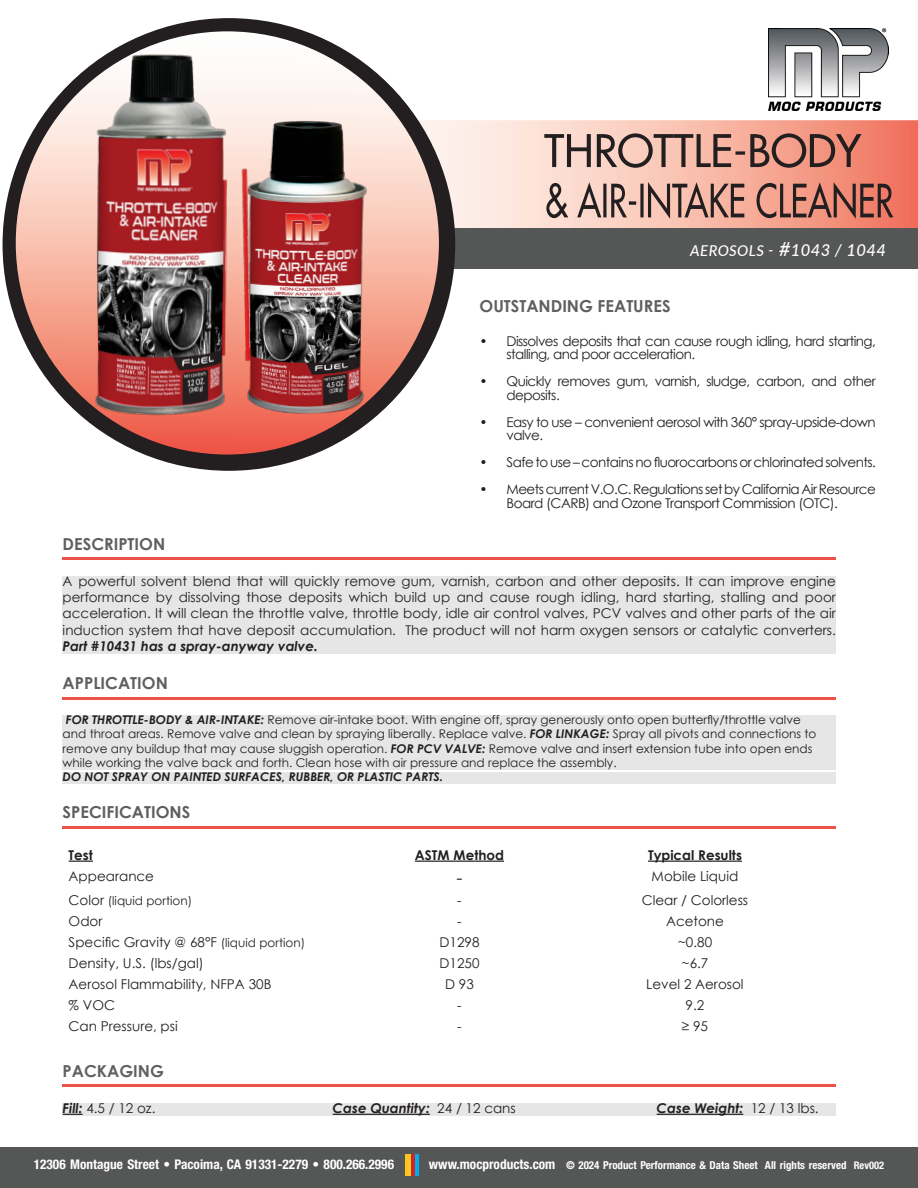
<style>
.page{position:relative;width:918px;height:1188px;background:#fff}
.page>*{position:absolute;margin:0;border:0;box-sizing:border-box;transform-origin:0 0}
.t1{font:18px "Century Gothic";color:#231f20}
.t2{font:700 16.5px "Century Gothic";color:#5f5f62}
.t3{font:700 16.5px "Century Gothic";color:#5f6162}
.t4{font:italic 500 15px "Lato";letter-spacing:.025em;color:#fff}
.t5{font:13.5px/13.5px "Century Gothic";letter-spacing:-.04em;color:#231f20}
.t6{font:13.5px "Century Gothic";color:#231f20}
.t7{font:italic 700 13.5px "Century Gothic";color:#231f20}
.t8{font:700 13.5px "Century Gothic";color:#231f20}
.t9{font:700 condensed 13.35px "Helvetica Neue LT Std";color:#fff}
.t10{font:12px/14.4px "Century Gothic";color:#231f20}
.t11{font:italic 700 12px "Century Gothic";color:#231f20}
.t12{font:700 condensed 10.95px "Helvetica Neue LT Std";color:#fff}
.s1{font-size:19.5px}
.s2{font-size:16.5px}
.s3{font-weight:700;font-style:italic}
.s4{font-size:13.5px}
.s5{font-size:12px}
.s6{font-weight:400;font-style:normal}
.s7{font-size:13.65px}
.s8{font-size:10.5px}
</style>
<div class="page">
<svg style="left:418px;top:120px;width:500px;height:108px;background:#f8c0b3"></svg>
<div style="left:0;top:1148px;width:918px;height:40px;background:#555656"></div>
<div style="left:405px;top:1154px;width:5px;height:22px;background:#fec422"></div>
<hr style="left:411px;top:1154px;width:3px;height:22px;background:#d1232a">
<hr style="left:415px;top:1154px;width:4px;height:22px;background:#00aeef">
<div style="left:97px;top:228px;width:821px;height:41px;background:#555656"></div>
<div style="left:3px;top:18px;width:452px;height:453px;background:#231f20;border-radius:50%"></div>
<svg style="left:16px;top:31px;width:423px;height:424px;background:#f6b9aa"></svg>
<hr style="left:63px;top:558px;width:773px;height:2px;background:#ed5246">
<div style="left:63px;top:576px;width:773px;height:78px;background:#e6e6e7"></div>
<hr style="left:63px;top:697px;width:773px;height:2px;background:#ed5246">
<div style="left:63px;top:715px;width:773px;height:54px;background:#e6e6e7"></div>
<div style="left:63px;top:772px;width:773px;height:12px;background:#e6e6e7"></div>
<hr style="left:63px;top:826px;width:773px;height:2px;background:#ed5246">
<hr style="left:63px;top:1084px;width:773px;height:3px;background:#ed5246">
<div style="left:63px;top:1103px;width:773px;height:13px;background:#e6e6e7"></div>
<svg style="left:63px;top:1114px;width:20px;height:1px"></svg>
<hr style="left:333px;top:1114px;width:97px;height:1px;background:#231f20">
<hr style="left:657px;top:1114px;width:86px;height:1px;background:#231f20">
<svg style="left:69px;top:861px;width:24px;height:1px"></svg>
<hr style="left:415px;top:861px;width:89px;height:1px;background:#231f20">
<hr style="left:648px;top:861px;width:94px;height:1px;background:#231f20">
<img style="left:79px;top:49px;width:313px;height:385px">
<svg style="left:546px;top:182px;width:347px;height:37px;background:#b9887c"></svg>
<svg style="left:544px;top:133px;width:317px;height:35px;background:#b6897e"></svg>
<img style="left:768px;top:29px;width:121px;height:81px">
<p class="t4" style="left:690px;top:240px;width:197px">AEROSOLS - <span class="s1">#</span><span class="s2">1043 / 1044</span></p>
<p class="t2" style="left:480px;top:294px;width:193px">OUTSTANDING FEATURES</p>
<p class="t5" style="left:507px;top:334px;width:371px;text-indent:-27px">• Dissolves deposits that can cause rough idling, hard starting, stalling, and poor acceleration.</p>
<p class="t5" style="left:507px;top:375px;width:371px;text-indent:-27px">• Quickly removes gum, varnish, sludge, carbon, and other deposits.</p>
<p class="t5" style="left:507px;top:415px;width:371px;text-indent:-27px">• Easy to use – convenient aerosol with 360° spray-upside-down valve.</p>
<p class="t5" style="left:480px;top:456px;width:398px">• Safe to use – contains no fluorocarbons or chlorinated solvents.</p>
<p class="t5" style="left:507px;top:483px;width:371px;text-indent:-27px">• Meets current V.O.C. Regulations set by California Air Resource<br>Board (CARB) and Ozone Transport Commission (OTC).</p>
<p class="t2" style="left:63px;top:531px;width:104px">DESCRIPTION</p>
<p class="t5" style="left:63px;top:573px;width:775px;line-height:16.2px;text-align:justify">A powerful solvent blend that will quickly remove gum, varnish, carbon and other deposits. It can improve engine performance by dissolving those deposits which build up and cause rough idling, hard starting, stalling and poor acceleration. It will clean the throttle valve, throttle body, idle air control valves, PCV valves and other parts of the air induction system that have deposit accumulation. The product will not harm oxygen sensors or catalytic converters.<br><span class="s3">Part #10431 has a spray-anyway valve.</span></p>
<p class="t2" style="left:63px;top:671px;width:107px">APPLICATION</p>
<p class="t10" style="left:63px;top:712px;width:755px"><span class="s3">FOR THROTTLE-BODY &amp; AIR-INTAKE:</span> Remove air-intake boot. With engine off, spray generously onto open butterfly/throttle valve and throat areas. Remove valve and clean by spraying liberally. Replace valve. <span class="s3">FOR LINKAGE:</span> Spray all pivots and connections to remove any buildup that may cause sluggish operation. <span class="s3">FOR PCV VALVE:</span> Remove valve and insert extension tube into open ends while working the valve back and forth. Clean hose with air pressure and replace the assembly.</p>
<p class="t11" style="left:63px;top:768px;width:382px">DO NOT SPRAY ON PAINTED SURFACES, RUBBER, OR PLASTIC PARTS.</p>
<p class="t2" style="left:63px;top:800px;width:129px">SPECIFICATIONS</p>
<p class="t8" style="left:69px;top:845px;width:26px">Test</p>
<p class="t8" style="left:415px;top:845px;width:91px">ASTM Method</p>
<p class="t8" style="left:648px;top:845px;width:95px">Typical Results</p>
<p class="t6" style="left:69px;top:867px;width:87px">Appearance</p>
<p class="t1" style="left:457px;top:865px;width:7px">-</p>
<p class="t6" style="left:652px;top:867px;width:88px">Mobile Liquid</p>
<p class="t10" style="left:69px;top:893px;width:125px"><span class="s4">Color</span> (liquid portion)</p>
<p class="t5" style="left:457px;top:893px;width:6px">-</p>
<p class="t6" style="left:642px;top:891px;width:108px">Clear / Colorless</p>
<p class="t5" style="left:69px;top:914px;width:35px">Odor</p>
<p class="t5" style="left:457px;top:914px;width:6px">-</p>
<p class="t6" style="left:666px;top:912px;width:59px">Acetone</p>
<p class="t6" style="left:69px;top:933px;width:238px">Specific Gravity @ 68°F <span class="s5">(liquid portion)</span></p>
<p class="t5" style="left:440px;top:935px;width:41px">D1298</p>
<p class="t5" style="left:678px;top:935px;width:36px">~0.80</p>
<p class="t6" style="left:69px;top:954px;width:137px">Density, U.S. (lbs/gal)</p>
<p class="t5" style="left:440px;top:956px;width:41px">D1250</p>
<p class="t5" style="left:682px;top:956px;width:28px">~6.7</p>
<p class="t6" style="left:69px;top:975px;width:204px">Aerosol Flammability, NFPA 30B</p>
<p class="t5" style="left:445px;top:977px;width:30px">D 93</p>
<p class="t6" style="left:646px;top:975px;width:99px">Level 2 Aerosol</p>
<p class="t5" style="left:69px;top:998px;width:48px">% VOC</p>
<p class="t5" style="left:457px;top:998px;width:6px">-</p>
<p class="t5" style="left:686px;top:998px;width:20px">9.2</p>
<p class="t6" style="left:69px;top:1016px;width:111px">Can Pressure, psi</p>
<p class="t5" style="left:457px;top:1019px;width:6px">-</p>
<p class="t5" style="left:682px;top:1019px;width:28px">≥ 95</p>
<p class="t3" style="left:63px;top:1058px;width:103px">PACKAGING</p>
<p class="t5" style="left:63px;top:1101px;width:94px"><span class="s3">Fill:</span> 4.5 / 12 oz.</p>
<p class="t7" style="left:333px;top:1098px;width:185px">Case Quantity: <span class="s6">24 / 12 cans</span></p>
<p class="t7" style="left:657px;top:1098px;width:164px">Case Weight: <span class="s6">12 / 13 lbs.</span></p>
<p class="t9" style="left:34px;top:1156px;width:362px">12306 Montague Street • Pacoima, CA 91331-2279 • 800.266.2996</p>
<p class="t12" style="left:429px;top:1159px;width:457px"><span class="s7">www.mocproducts.com</span> © 2024 Product Performance &amp; Data Sheet All rights reserved <span class="s8">Rev002</span></p>
</div>
